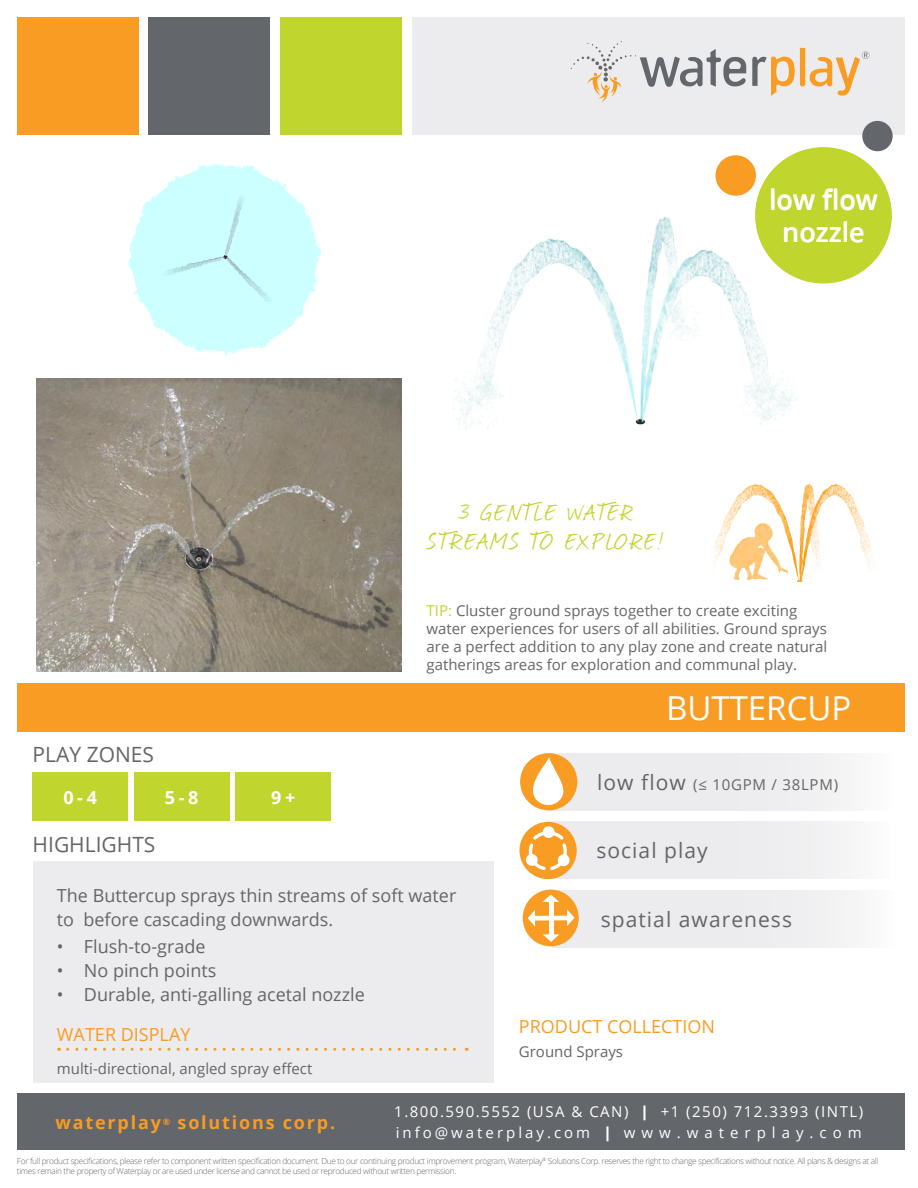
<style>
.page{position:relative;width:918px;height:1188px;background:#fff}
.page>*{position:absolute;margin:0;border:0;box-sizing:border-box;transform-origin:0 0}
.t1{font:33px "Open Sans";color:#fff}
.t2{font:27px "Journal";letter-spacing:.1em;color:#c1d52f}
.t3{font:600 27px/32.4px "Open Sans";color:#fff;text-align:center}
.t4{font:21px "Open Sans";letter-spacing:.05em;color:#656568}
.t5{font:21px "Open Sans";color:#656568}
.t6{font:18px/24px "Open Sans";color:#656568}
.t7{font:18px "Open Sans";color:#f89c24}
.t8{font:700 18px "Open Sans";letter-spacing:.1em;color:#f89c24}
.t9{font:700 18px "Open Sans";color:#fff}
.t10{font:15px/18px "Open Sans";color:#656568}
.t11{font:15px/21px "Open Sans";letter-spacing:.1em;color:#fff}
.t12{font:15px "Open Sans";letter-spacing:.05em;color:#656568}
.t13{font:300 8.25px/9.9px "Open Sans";letter-spacing:-.04em;color:#63666a}
.s1{color:#c1d52f}
.s2{font-size:21px}
.s3{font-weight:800}
</style>
<div class="page">
<div style="left:412px;top:18px;width:492px;height:117px;background:#ececee"></div>
<div style="left:17px;top:683px;width:888px;height:49px;background:#f89c24"></div>
<div style="left:17px;top:18px;width:121px;height:117px;background:#f89c24"></div>
<div style="left:149px;top:18px;width:121px;height:117px;background:#63666a"></div>
<div style="left:280px;top:18px;width:122px;height:117px;background:#c1d52f"></div>
<div style="left:17px;top:1093px;width:887px;height:57px;background:#63666a"></div>
<div style="left:33px;top:861px;width:461px;height:222px;background:#ececee"></div>
<svg style="left:68px;top:1048px;width:399px;height:3px"></svg>
<div style="left:716px;top:155px;width:40px;height:41px;background:#f89c24;border-radius:50%"></div>
<div style="left:862px;top:121px;width:31px;height:30px;background:#63666a;border-radius:50%"></div>
<div style="left:548px;top:822px;width:343px;height:57px;background:#ececee"></div>
<div style="left:548px;top:753px;width:344px;height:57px;background:#ececee"></div>
<div style="left:552px;top:890px;width:343px;height:58px;background:#ececee"></div>
<svg style="left:571px;top:41px;width:175px;height:62px"></svg>
<svg style="left:752px;top:48px;width:118px;height:48px"></svg>
<img style="left:37px;top:378px;width:365px;height:294px">
<img style="left:453px;top:216px;width:418px;height:215px">
<img style="left:713px;top:405px;width:162px;height:177px">
<div style="left:132px;top:167px;width:185px;height:184px;background:#cff;border-radius:50%"></div>
<svg style="left:128px;top:201px;width:21px;height:74px"></svg>
<svg style="left:167px;top:175px;width:13px;height:11px"></svg>
<svg style="left:192px;top:164px;width:69px;height:10px"></svg>
<svg style="left:273px;top:179px;width:13px;height:7px"></svg>
<svg style="left:295px;top:199px;width:26px;height:65px"></svg>
<svg style="left:310px;top:278px;width:8px;height:14px"></svg>
<svg style="left:251px;top:304px;width:54px;height:44px"></svg>
<svg style="left:223px;top:350px;width:14px;height:6px"></svg>
<svg style="left:150px;top:315px;width:59px;height:36px"></svg>
<svg style="left:134px;top:290px;width:9px;height:13px"></svg>
<img style="left:149px;top:186px;width:137px;height:127px">
<div style="left:520px;top:753px;width:57px;height:57px;background:#f89c24;border-radius:50%"></div>
<svg style="left:532px;top:757px;width:32px;height:49px"></svg>
<div style="left:755px;top:148px;width:137px;height:136px;background:#c1d52f;border-radius:50%"></div>
<div style="left:523px;top:890px;width:56px;height:56px;background:#f89c24;border-radius:50%"></div>
<hr style="left:549px;top:901px;width:4px;height:34px;background:#fff">
<svg style="left:543px;top:894px;width:16px;height:8px"></svg>
<svg style="left:543px;top:934px;width:16px;height:8px"></svg>
<div style="left:534px;top:916px;width:34px;height:5px;background:#fff"></div>
<svg style="left:567px;top:909px;width:7px;height:17px"></svg>
<svg style="left:528px;top:910px;width:7px;height:17px"></svg>
<div style="left:519px;top:822px;width:58px;height:57px;background:#f89c24;border-radius:50%"></div>
<svg style="left:543px;top:826px;width:12px;height:12px"></svg>
<svg style="left:525px;top:830px;width:45px;height:42px"></svg>
<div style="left:134px;top:773px;width:95px;height:48px;background:#c1d52f"></div>
<div style="left:236px;top:773px;width:95px;height:48px;background:#c1d52f"></div>
<div style="left:33px;top:773px;width:95px;height:48px;background:#c1d52f"></div>
<p class="t2" style="left:458px;top:495px;width:175px">3 GENTLE WATER</p>
<p class="t2" style="left:427px;top:523px;width:237px">STREAMS TO EXPLORE!</p>
<p class="t3" style="left:769px;top:183px;width:110px">low flow nozzle</p>
<p class="t10" style="left:427px;top:602px;width:402px"><span class="s1">TIP:</span> Cluster ground sprays together to create exciting water experiences for users of all abilities. Ground sprays are a perfect addition to any play zone and create natural gatherings areas for exploration and communal play.</p>
<h3 class="t5" style="left:33px;top:740px;width:123px">PLAY ZONES</h3>
<h3 class="t9" style="left:63px;top:784px;width:35px">0-4</h3>
<h3 class="t9" style="left:165px;top:784px;width:35px">5-8</h3>
<h3 class="t9" style="left:271px;top:784px;width:26px">9+</h3>
<h3 class="t5" style="left:33px;top:830px;width:124px">HIGHLIGHTS</h3>
<p class="t6" style="left:57px;top:883px;width:401px">The Buttercup sprays thin streams of soft water to before cascading downwards.</p>
<p class="t6" style="left:57px;top:934px;width:150px">• Flush-to-grade</p>
<p class="t6" style="left:57px;top:958px;width:161px">• No pinch points</p>
<p class="t6" style="left:57px;top:982px;width:309px">• Durable, anti-galling acetal nozzle</p>
<p class="t7" style="left:57px;top:1022px;width:135px">WATER DISPLAY</p>
<p class="t10" style="left:57px;top:1059px;width:257px">multi-directional, angled spray effect</p>
<p class="t1" style="left:666px;top:685px;width:187px">BUTTERCUP</p>
<p class="t12" style="left:597px;top:774px;width:242px"><span class="s2">low flow</span> (≤ 10GPM / 38LPM)</p>
<p class="t4" style="left:596px;top:836px;width:113px">social play</p>
<p class="t4" style="left:601px;top:905px;width:193px">spatial awareness</p>
<p class="t7" style="left:519px;top:1014px;width:198px">PRODUCT COLLECTION</p>
<p class="t10" style="left:519px;top:1043px;width:106px">Ground Sprays</p>
<h3 class="t8" style="left:56px;top:1110px;width:281px">waterplay<sup>®</sup> solutions corp.</h3>
<h3 class="t11" style="left:394px;top:1100px;width:470px">1.800.590.5552 (USA &amp; CAN) <span class="s3">|</span> +1 (250) 712.3393 (INTL) info@waterplay.com <span class="s3">|</span> w w w . w a t e r p l a y . c o m</h3>
<p class="t13" style="left:17px;top:1156px;width:863px">For full product specifications, please refer to component written specification document. Due to our continuing product improvement program, Waterplay<sup>®</sup> Solutions Corp. reserves the right to change specifications without notice. All plans &amp; designs at all times remain the property of Waterplay or are used under license and cannot be used or reproduced without written permission.</p>
</div>
